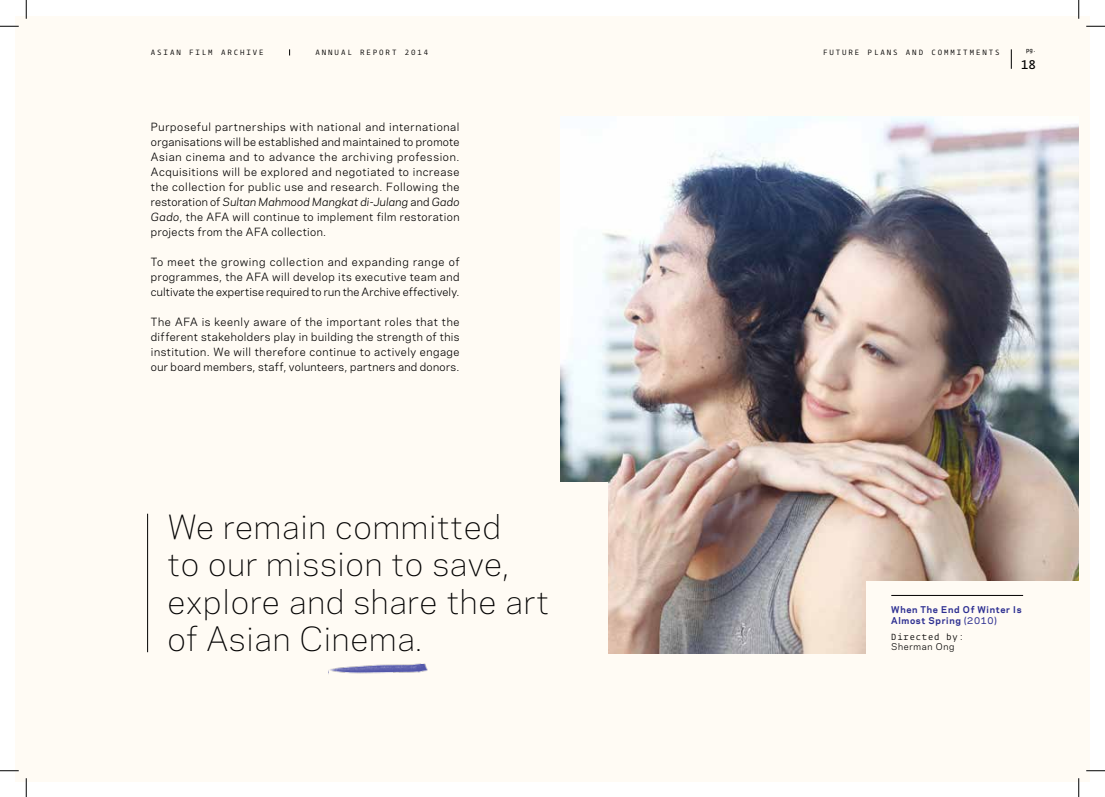
<style>
.page{position:relative;width:1105px;height:797px;background:#fff}
.page>*{position:absolute;margin:0;border:0;box-sizing:border-box;transform-origin:0 0}
.t1{font:300 31.25px/37.5px "Galaxie Polaris";letter-spacing:.025em;color:#000}
.t2{font:12.5px "Fedra Mono";color:#000}
.t3{font:10.62px/15px "Galaxie Polaris";letter-spacing:.03em;color:#000;text-align:justify}
.t4{font:700 8.75px/10.5px "Galaxie Polaris";letter-spacing:.075em;color:#2e3092}
.t5{font:8.75px "Fedra Mono";letter-spacing:.1em;color:#000}
.t6{font:8.75px "Galaxie Polaris";letter-spacing:.075em;color:#000}
.t7{font:7.5px "Fedra Mono";letter-spacing:.25em;color:#000}
.t8{font:5.62px "Fedra Mono";color:#000}
.s1{font-style:italic}
.s2{font-weight:500}
</style>
<div class="page">
<div style="left:16px;top:16px;width:1073px;height:765px;background:#fffbf4"></div>
<svg style="left:1011px;top:49px;width:1px;height:20px"></svg>
<img style="left:560px;top:116px;width:519px;height:537px">
<div style="left:85px;top:482px;width:523px;height:253px;background:#fffbf4"></div>
<div style="left:866px;top:581px;width:223px;height:85px;background:#fffbf4"></div>
<hr style="left:147px;top:513px;width:1px;height:139px;background:#000">
<hr style="left:891px;top:595px;width:132px;height:1px;background:#000">
<img style="left:328px;top:663px;width:100px;height:11px">
<svg style="left:0;top:25px;width:19px;height:2px"></svg>
<svg style="left:1086px;top:25px;width:19px;height:2px"></svg>
<svg style="left:0;top:770px;width:19px;height:1px"></svg>
<svg style="left:1086px;top:770px;width:19px;height:1px"></svg>
<svg style="left:25px;top:0;width:2px;height:19px"></svg>
<svg style="left:25px;top:778px;width:2px;height:19px"></svg>
<svg style="left:1078px;top:0;width:1px;height:19px"></svg>
<svg style="left:1078px;top:778px;width:1px;height:19px"></svg>
<p class="t7" style="left:151px;top:48px;width:114px">ASIAN FILM ARCHIVE</p>
<p class="t7" style="left:315px;top:48px;width:114px">ANNUAL REPORT 2014</p>
<p class="t7" style="left:823px;top:48px;width:178px">FUTURE PLANS AND COMMITMENTS</p>
<p class="t8" style="left:1026px;top:47px;width:12px">pg.</p>
<p class="t2" style="left:1021px;top:57px;width:16px">18</p>
<p class="t3" style="left:151px;top:119px;width:310px">Purposeful partnerships with national and international organisations will be established and maintained to promote Asian cinema and to advance the archiving profession.<br>Acquisitions will be explored and negotiated to increase the collection for public use and research. Following the restoration of <span class="s1">Sultan Mahmood Mangkat di-Julang</span> and <span class="s1">Gado Gado</span>, the AFA will continue to implement film restoration projects from the AFA collection.</p>
<p class="t3" style="left:151px;top:254px;width:310px">To meet the growing collection and expanding range of programmes, the AFA will develop its executive team and cultivate the expertise required to run the Archive effectively.</p>
<p class="t3" style="left:151px;top:314px;width:310px">The AFA is keenly aware of the important roles that the different stakeholders play in building the strength of this institution. We will therefore continue to actively engage our board members, staff, volunteers, partners and donors.</p>
<h1 class="t1" style="left:167px;top:506px;width:383px">We remain committed<br>to our mission to save, explore and share the art of Asian Cinema.</h1>
<p class="t4" style="left:891px;top:604px;width:132px">When The End Of Winter Is<br>Almost Spring <span class="s2">(2010)</span></p>
<p class="t5" style="left:891px;top:631px;width:74px">Directed by:</p>
<p class="t6" style="left:891px;top:640px;width:65px">Sherman Ong</p>
</div>
